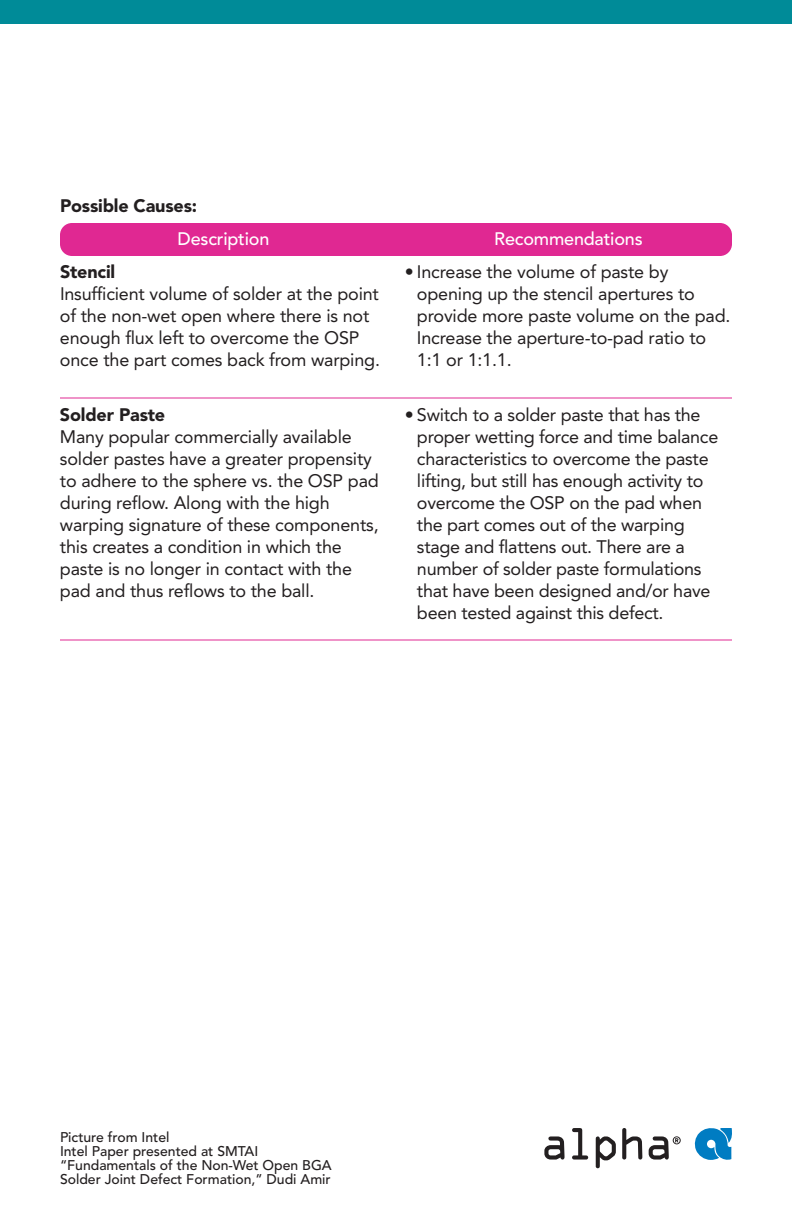
<style>
.page{position:relative;width:792px;height:1224px;background:#fff}
.page>*{position:absolute;margin:0;border:0;box-sizing:border-box;transform-origin:0 0}
.t1{font:18px/22px "Avenir";letter-spacing:-.01em;color:#231f20}
.t2{font:900 18px "Avenir";letter-spacing:-.01em;color:#231f20}
.t3{font:500 18px "Avenir";letter-spacing:-.01em;color:#fff}
.t4{font:500 14px/14px "Avenir";color:#231f20}
</style>
<div class="page">
<div style="left:0;top:0;width:792px;height:24px;background:#008b98"></div>
<div style="left:60px;top:223px;width:672px;height:33px;background:#e02892;border-radius:12px"></div>
<hr style="left:60px;top:398px;width:672px;height:1px;background:#e02892">
<hr style="left:60px;top:640px;width:672px;height:1px;background:#e02892">
<svg style="left:544px;top:1136px;width:21px;height:24px"></svg>
<svg style="left:572px;top:1128px;width:16px;height:32px"></svg>
<svg style="left:596px;top:1136px;width:20px;height:32px"></svg>
<svg style="left:622px;top:1128px;width:20px;height:32px"></svg>
<svg style="left:649px;top:1136px;width:32px;height:24px"></svg>
<svg style="left:694px;top:1128px;width:38px;height:32px"></svg>
<p class="t2" style="left:60px;top:198px;width:139px">Possible Causes:</p>
<p class="t3" style="left:178px;top:231px;width:93px">Description</p>
<p class="t2" style="left:60px;top:264px;width:57px">Stencil</p>
<p class="t1" style="left:60px;top:284px;width:322px">Insufficient volume of solder at the point of the non-wet open where there is not enough flux left to overcome the OSP once the part comes back from warping.</p>
<p class="t2" style="left:60px;top:407px;width:107px">Solder Paste</p>
<p class="t1" style="left:60px;top:427px;width:320px">Many popular commercially available solder pastes have a greater propensity to adhere to the sphere vs. the OSP pad during reflow. Along with the high warping signature of these components, this creates a condition in which the paste is no longer in contact with the pad and thus reflows to the ball.</p>
<p class="t3" style="left:494px;top:231px;width:150px">Recommendations</p>
<p class="t1" style="left:417px;top:262px;width:315px;text-indent:-12px">• Increase the volume of paste by opening up the stencil apertures to provide more paste volume on the pad.<br>Increase the aperture-to-pad ratio to<br>1:1 or 1:1.1.</p>
<p class="t1" style="left:417px;top:405px;width:303px;text-indent:-12px">• Switch to a solder paste that has the proper wetting force and time balance characteristics to overcome the paste lifting, but still has enough activity to overcome the OSP on the pad when the part comes out of the warping stage and flattens out. There are a number of solder paste formulations that have been designed and/or have been tested against this defect.</p>
<p class="t4" style="left:60px;top:1131px;width:273px">Picture from Intel<br>Intel Paper presented at SMTAI “Fundamentals of the Non-Wet Open BGA<br>Solder Joint Defect Formation,” Dudi Amir</p>
</div>
